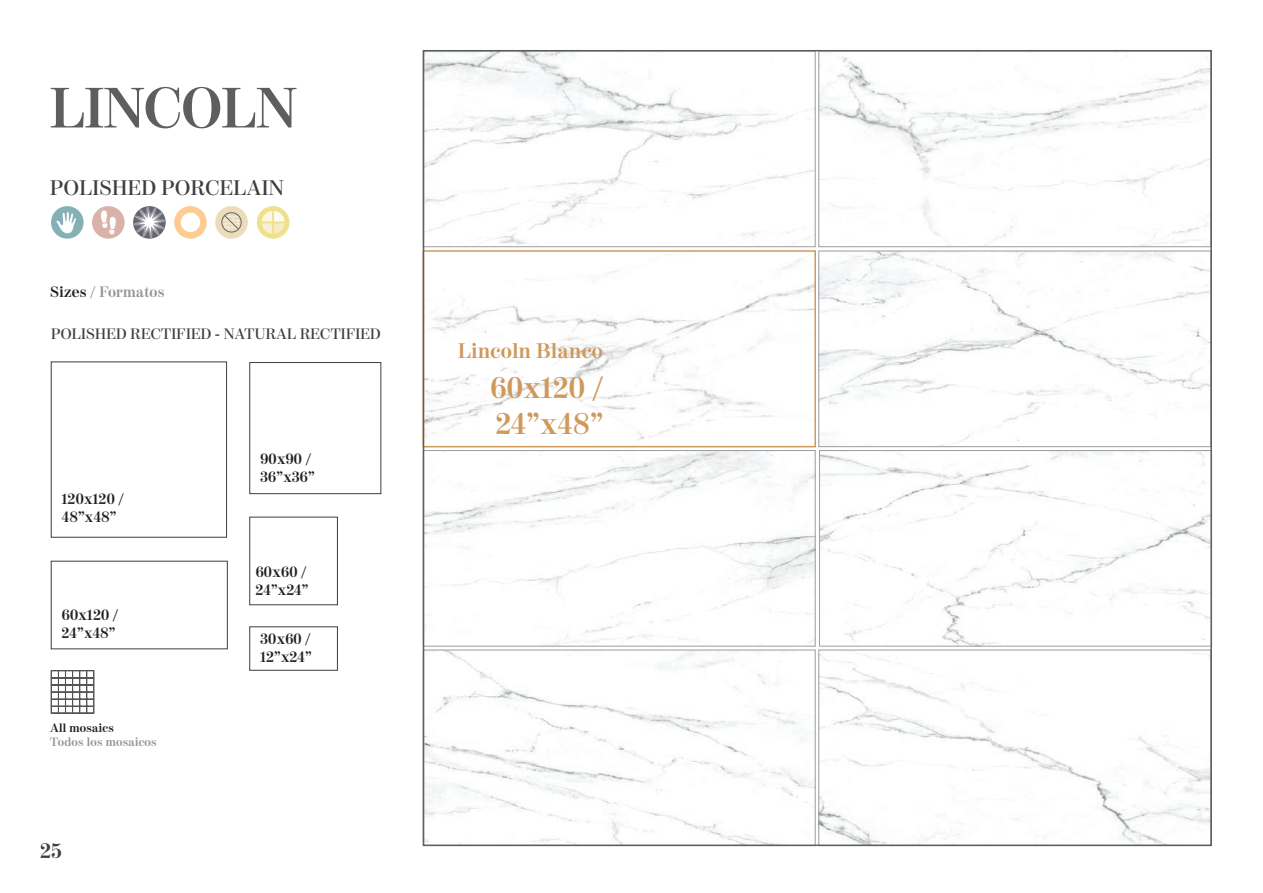
<style>
.page{position:relative;width:1263px;height:893px;background:#fff}
.page>*{position:absolute;margin:0;border:0;box-sizing:border-box;transform-origin:0 0}
.TITULO_COLECCION{font:700 56.55px "Moderno FB";color:#5d5e60}
.Tamaño_foto{font:700 30px/36px "Moderno FB";letter-spacing:.02em;color:#cf995c}
.Material_Colección_2{font:600 21px "Moderno FB";letter-spacing:.02em;color:#3e3e3f}
.Texto_foto{font:700 21px "Moderno FB";letter-spacing:.02em;color:#cf995c}
.t1{font:700 21px "Moderno FB";color:#3e3e3f}
.Tamaño_piezas{font:700 15px/18px "Moderno FB";letter-spacing:.02em;color:#231f20}
.Material_Colección_2-2{font:600 15px "Moderno FB";letter-spacing:.02em;color:#3e3e3f}
.Tamaño_piezas-2{font:700 15px "Moderno FB";letter-spacing:.02em;color:#939598}
.Tamaño_piezas-3{font:700 12px/14.4px "Moderno FB";letter-spacing:.02em;color:#939598}
.s1{color:#231f20}
</style>
<div class="page">
<img style="left:820px;top:56px;width:389px;height:189px">
<img style="left:426px;top:53px;width:387px;height:192px">
<img style="left:820px;top:253px;width:389px;height:192px">
<div style="left:818px;top:251px;width:393px;height:196px;border:1px solid #9e9c9e"></div>
<img style="left:426px;top:259px;width:387px;height:182px">
<div style="left:422px;top:250px;width:394px;height:197px;border:2px solid #cf995c"></div>
<img style="left:821px;top:452px;width:388px;height:192px">
<div style="left:819px;top:450px;width:393px;height:196px;border:1px solid #9e9e9c"></div>
<img style="left:820px;top:652px;width:389px;height:191px">
<img style="left:426px;top:652px;width:387px;height:191px">
<img style="left:426px;top:452px;width:387px;height:192px">
<div style="left:423px;top:450px;width:392px;height:196px;border:1px solid #9e9c9e"></div>
<div style="left:250px;top:362px;width:131px;height:132px;border:1px solid #3e3e3f"></div>
<div style="left:51px;top:362px;width:176px;height:175px;border:1px solid #3e3e3f"></div>
<div style="left:51px;top:561px;width:177px;height:88px;border:1px solid #3e3e3f"></div>
<svg style="left:51px;top:670px;width:43px;height:43px"></svg>
<div style="left:51px;top:206px;width:33px;height:33px;background:#85b1b6;border-radius:50%"></div>
<svg style="left:56px;top:212px;width:20px;height:22px"></svg>
<div style="left:257px;top:206px;width:32px;height:33px;background:#f0e08c;border-radius:50%"></div>
<svg style="left:262px;top:211px;width:22px;height:23px"></svg>
<div style="left:92px;top:206px;width:33px;height:33px;background:#d9b3a7;border-radius:50%"></div>
<svg style="left:101px;top:210px;width:15px;height:24px"></svg>
<svg style="left:133px;top:206px;width:33px;height:33px"></svg>
<div style="left:174px;top:206px;width:33px;height:33px;background:#fdcc93;border-radius:50%"></div>
<div style="left:181px;top:213px;width:19px;height:19px;background:#fff;border-radius:50%"></div>
<div style="left:215px;top:206px;width:33px;height:33px;background:#ecdcb9;border-radius:50%"></div>
<svg style="left:221px;top:212px;width:21px;height:21px"></svg>
<div style="left:250px;top:517px;width:88px;height:88px;border:1px solid #3e3e3f"></div>
<p class="TITULO_COLECCION" style="left:50px;top:77px;width:248px">LINCOLN</p>
<p class="Material_Colección_2" style="left:50px;top:176px;width:235px">POLISHED PORCELAIN</p>
<p class="Tamaño_piezas-2" style="left:50px;top:284px;width:116px"><span class="s1">Sizes</span> / Formatos</p>
<p class="Material_Colección_2-2" style="left:51px;top:325px;width:331px">POLISHED RECTIFIED - NATURAL RECTIFIED</p>
<p class="Tamaño_piezas" style="left:62px;top:491px;width:63px">120x120 /<br>48”x48”</p>
<p class="Tamaño_piezas" style="left:62px;top:606px;width:58px">60x120 /<br>24”x48”</p>
<p class="Tamaño_piezas-3" style="left:50px;top:721px;width:108px"><span class="s1">All mosaics<br></span>Todos los mosaicos</p>
<p class="t1" style="left:41px;top:839px;width:22px">25</p>
<p class="Tamaño_piezas" style="left:260px;top:450px;width:56px">90x90 /<br>36”x36”</p>
<p class="Tamaño_piezas" style="left:256px;top:563px;width:54px">60x60 /<br>24”x24”</p>
<p class="Tamaño_piezas" style="left:260px;top:631px;width:53px">30x60 /<br>12”x24”</p>
<p class="Texto_foto" style="left:458px;top:339px;width:146px">Lincoln Blanco</p>
<p class="Tamaño_foto" style="left:490px;top:371px;width:114px">60x120 /<br>24”x48”</p>
</div>
